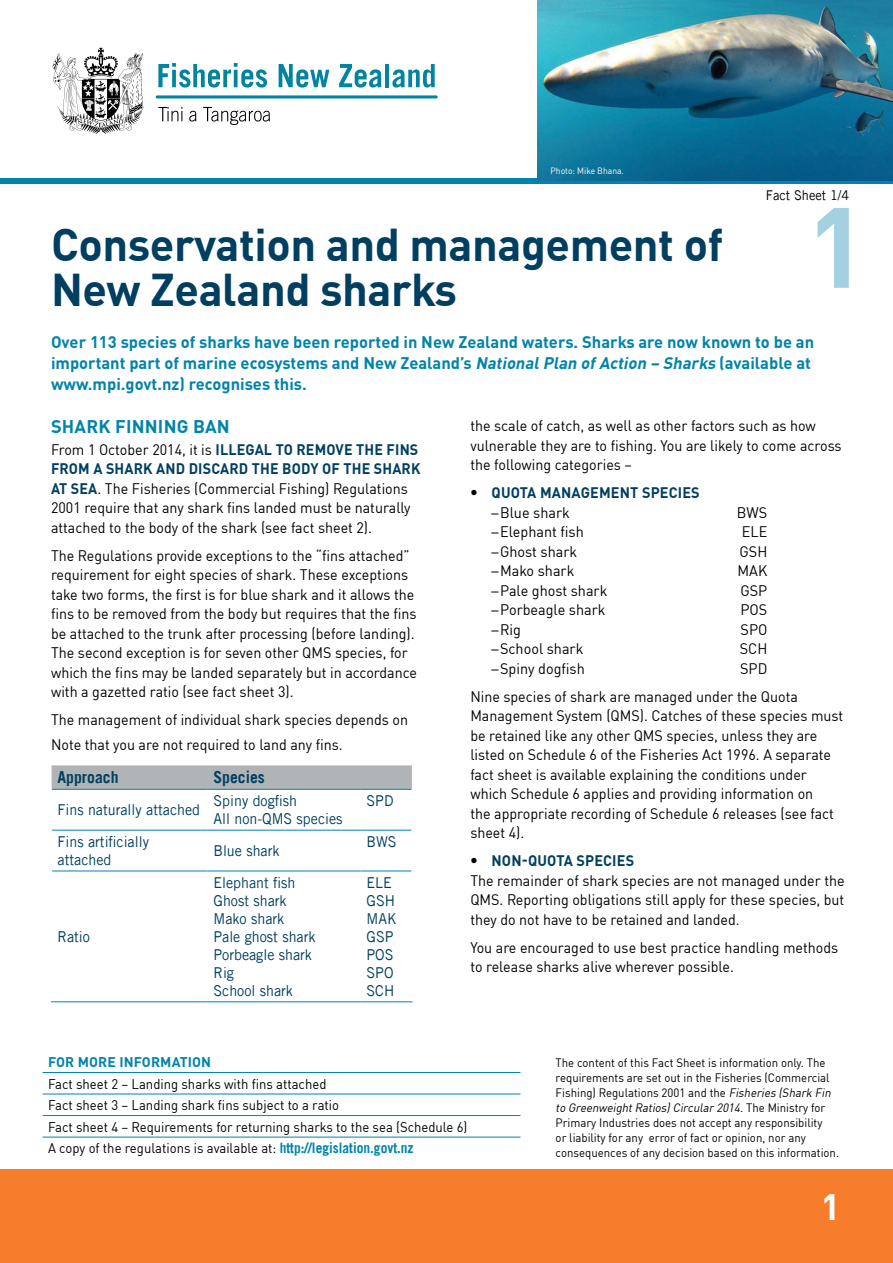
<style>
.page{position:relative;width:893px;height:1263px;background:#fff}
.page>*{position:absolute;margin:0;border:0;box-sizing:border-box;transform-origin:0 0}
.t1{font:700 112.2px "DIN";color:#a4d1e1}
.t2{font:700 45px/45px "DIN";letter-spacing:-.01em;color:#003f5f}
.t3{font:700 36px "DIN";color:#fff}
.t4{font:700 18px "DIN";letter-spacing:.01em;color:#0084a9}
.t5{font:700 16.5px/21px "DIN";color:#0084a9}
.t6{font:700 16.5px "Trade Gothic LT Std";color:#003f5f;scale:.95 1}
.t7{font:15px/19.5px "DIN";color:#000;scale:.95 1}
.t8{font:15px/18px "Trade Gothic LT Std";color:#003f5f;scale:.95 1}
.t9{font:15px/28px "DIN";color:#000;scale:.96 1}
.t10{font:700 15px/19.5px "DIN";letter-spacing:.01em;color:#003f5f;scale:.96 1}
.t11{font:13.8px/21.6px "DIN";color:#000;scale:.95 1}
.t12{font:700 13.8px "DIN";letter-spacing:.01em;color:#0084a9}
.t13{font:13.5px "Trade Gothic LT Std";color:#000;scale:.95 1}
.t14{font:12px/15px "DIN";color:#000;scale:.95 1}
.t15{font:9px "DIN";color:#fff;scale:.95 1}
.s1{font-style:italic}
.s2{font-weight:700;color:#003f5f}
.s3{font-family:"Trade Gothic LT Std";font-weight:400;color:#000}
.s4{font-weight:400;color:#000}
.s5{font-family:"Trade Gothic LT Std"}
.s6{font-family:"Trade Gothic LT Std";font-weight:700;font-size:14.4px;color:#0084a9}
</style>
<div class="page">
<div style="left:0;top:1169px;width:893px;height:94px;background:#f57d2b"></div>
<hr style="left:43px;top:1115px;width:477px;height:1px;background:#0084a9">
<hr style="left:43px;top:1137px;width:477px;height:1px;background:#0084a9">
<hr style="left:43px;top:1072px;width:477px;height:1px;background:#0084a9">
<hr style="left:43px;top:1094px;width:477px;height:1px;background:#0084a9">
<svg style="left:52px;top:765px;width:360px;height:24px;background:#b0b4b7"></svg>
<hr style="left:52px;top:789px;width:155px;height:1px;background:#0084a9">
<hr style="left:207px;top:789px;width:154px;height:1px;background:#0084a9">
<hr style="left:361px;top:789px;width:50px;height:1px;background:#0084a9">
<hr style="left:52px;top:830px;width:155px;height:1px;background:#0084a9">
<hr style="left:207px;top:830px;width:154px;height:1px;background:#0084a9">
<hr style="left:361px;top:830px;width:50px;height:1px;background:#0084a9">
<hr style="left:52px;top:871px;width:155px;height:1px;background:#0084a9">
<hr style="left:207px;top:871px;width:154px;height:1px;background:#0084a9">
<hr style="left:361px;top:871px;width:50px;height:1px;background:#0084a9">
<hr style="left:51px;top:1001px;width:156px;height:1px;background:#0084a9">
<hr style="left:207px;top:1001px;width:154px;height:1px;background:#0084a9">
<hr style="left:361px;top:1001px;width:51px;height:1px;background:#0084a9">
<hr style="left:156px;top:95px;width:282px;height:3px;background:#0084a0;border-radius:2px">
<svg style="left:158px;top:63px;width:109px;height:25px"></svg>
<svg style="left:279px;top:64px;width:50px;height:24px"></svg>
<svg style="left:339px;top:64px;width:42px;height:24px"></svg>
<hr style="left:385px;top:64px;width:4px;height:23px;background:#0084a0">
<svg style="left:392px;top:64px;width:43px;height:24px"></svg>
<svg style="left:158px;top:107px;width:24px;height:14px"></svg>
<svg style="left:189px;top:111px;width:7px;height:11px"></svg>
<svg style="left:203px;top:107px;width:67px;height:18px"></svg>
<svg style="left:53px;top:48px;width:91px;height:86px"></svg>
<div style="left:0;top:179px;width:893px;height:5px;background:#0084a9"></div>
<img style="left:537px;top:0;width:356px;height:181px">
<p class="t15" style="left:551px;top:165px;width:79px">Photo: Mike Bhana.</p>
<p class="t13" style="left:766px;top:187px;width:89px">Fact Sheet 1/4</p>
<h1 class="t1" style="left:806px;top:174px;width:63px">1</h1>
<h2 class="t2" style="left:51px;top:221px;width:673px">Conservation and management of<br>New Zealand sharks</h2>
<p class="t5" style="left:51px;top:331px;width:765px">Over 113 species of sharks have been reported in New Zealand waters. Sharks are now known to be an important part of marine ecosystems and New Zealand’s <span class="s1">NationalPlan ofAction – Sharks</span> (available at www.mpi.govt.nz) recognises this.</p>
<p class="t4" style="left:51px;top:415px;width:180px">SHARK FINNING BAN</p>
<p class="t7" style="left:51px;top:439px;width:390px">From 1 October 2014, it is <span class="s2">ILLEGAL TO REMOVE THE FINS FROM A SHARK AND DISCARD THE BODY OF THE SHARK AT SEA</span>. The Fisheries (Commercial Fishing) Regulations 2001 require that any shark fins landed must be naturally attached to the body of the shark (see fact sheet 2).</p>
<p class="t7" style="left:51px;top:545px;width:387px">The Regulations provide exceptions to the “fins attached” requirement for eight species of shark. These exceptions take two forms, the first is for blue shark and it allows the fins to be removed from the body but requires that the fins be attached to the trunk after processing (before landing).<br>The second exception is for seven other QMS species, for which the fins may be landed separately but in accordance with a gazetted ratio (see fact sheet 3).</p>
<p class="t7" style="left:51px;top:710px;width:377px">The management of individual shark species depends on</p>
<p class="t7" style="left:470px;top:416px;width:392px">the scale of catch, as well as other factors such as how vulnerable they are to fishing. You are likely to come across the following categories –</p>
<p class="t10" style="left:492px;top:482px;width:218px;text-indent:-21px"><span class="s3">•</span> QUOTA MANAGEMENT SPECIES <span class="s3">–</span><span class="s4">Blue shark</span></p>
<p class="t9" style="left:737px;top:498px;width:33px">BWS</p>
<p class="t9" style="left:492px;top:517px;width:98px"><span class="s5">–</span>Elephant fish</p>
<p class="t9" style="left:742px;top:517px;width:28px">ELE</p>
<p class="t9" style="left:492px;top:537px;width:91px"><span class="s5">–</span>Ghost shark</p>
<p class="t9" style="left:739px;top:537px;width:31px">GSH</p>
<p class="t9" style="left:492px;top:556px;width:88px"><span class="s5">–</span>Mako shark</p>
<p class="t9" style="left:737px;top:556px;width:33px">MAK</p>
<p class="t9" style="left:492px;top:576px;width:122px"><span class="s5">–</span>Pale ghost shark</p>
<p class="t9" style="left:740px;top:576px;width:30px">GSP</p>
<p class="t9" style="left:492px;top:595px;width:120px"><span class="s5">–</span>Porbeagle shark</p>
<p class="t9" style="left:740px;top:595px;width:29px">POS</p>
<p class="t9" style="left:492px;top:615px;width:32px"><span class="s5">–</span>Rig</p>
<p class="t9" style="left:740px;top:615px;width:29px">SPO</p>
<p class="t9" style="left:492px;top:634px;width:97px"><span class="s5">–</span>School shark</p>
<p class="t9" style="left:740px;top:634px;width:30px">SCH</p>
<p class="t9" style="left:492px;top:654px;width:99px"><span class="s5">–</span>Spiny dogfish</p>
<p class="t9" style="left:470px;top:654px;width:343px;text-indent:270px">SPD<br>Nine species of shark are managed under the Quota</p>
<p class="t7" style="left:470px;top:706px;width:394px">Management System (QMS). Catches of these species must be retained like any other QMS species, unless they are listed on Schedule 6 of the Fisheries Act 1996. A separate fact sheet is available explaining the conditions under which Schedule 6 applies and providing information on<br>the appropriate recording of Schedule 6 releases (see fact sheet 4).</p>
<p class="t7" style="left:470px;top:851px;width:396px"><span class="s5">•</span> <span class="s2">NON-QUOTA SPECIES<br></span>The remainder of shark species are not managed under the QMS. Reporting obligations still apply for these species, but they do not have to be retained and landed.</p>
<p class="t7" style="left:470px;top:937px;width:389px">You are encouraged to use best practice handling methods to release sharks alive wherever possible.</p>
<p class="t7" style="left:51px;top:735px;width:309px">Note that you are not required to land any fins.</p>
<p class="t6" style="left:58px;top:767px;width:66px">Approach</p>
<p class="t6" style="left:213px;top:767px;width:56px">Species</p>
<p class="t8" style="left:58px;top:801px;width:151px">Fins naturally attached</p>
<p class="t8" style="left:213px;top:792px;width:137px">Spiny dogfish<br>All non-QMS species</p>
<p class="t8" style="left:367px;top:792px;width:30px">SPD</p>
<p class="t8" style="left:58px;top:832px;width:98px">Fins artificially attached</p>
<p class="t8" style="left:213px;top:841px;width:71px">Blue shark</p>
<p class="t8" style="left:367px;top:832px;width:33px">BWS</p>
<p class="t8" style="left:213px;top:873px;width:109px">Elephant fish<br>Ghost shark<br>Mako shark<br>Pale ghost shark<br>Porbeagle shark<br>Rig<br>School shark</p>
<p class="t8" style="left:367px;top:873px;width:33px">ELE<br>GSH<br>MAK<br>GSP<br>POS<br>SPO<br>SCH</p>
<p class="t8" style="left:58px;top:927px;width:36px">Ratio</p>
<p class="t12" style="left:48px;top:1053px;width:165px">FOR MORE INFORMATION</p>
<p class="t11" style="left:48px;top:1072px;width:443px">Fact sheet 2 – Landing sharks with fins attached<br>Fact sheet 3 – Landing shark fins subject to a ratio<br>Fact sheet 4 – Requirements for returning sharks to the sea (Schedule 6)<br>A copy of the regulations is available at: <span class="s6">http://legislation.govt.nz</span></p>
<p class="t14" style="left:556px;top:1055px;width:300px">The content of this Fact Sheet is information only. The requirements are set out in the Fisheries (Commercial Fishing) Regulations 2001 and the <span class="s1">Fisheries (Shark Fin to GreenweightRatios)Circular 2014.</span>T h e M i n i s t ry f o r Primary Industries does not accept any responsibility<br>or liability for any error of fact or opinion, nor any consequences of any decision based on this information.</p>
<h3 class="t3" style="left:821px;top:1183px;width:21px">1</h3>
</div>
